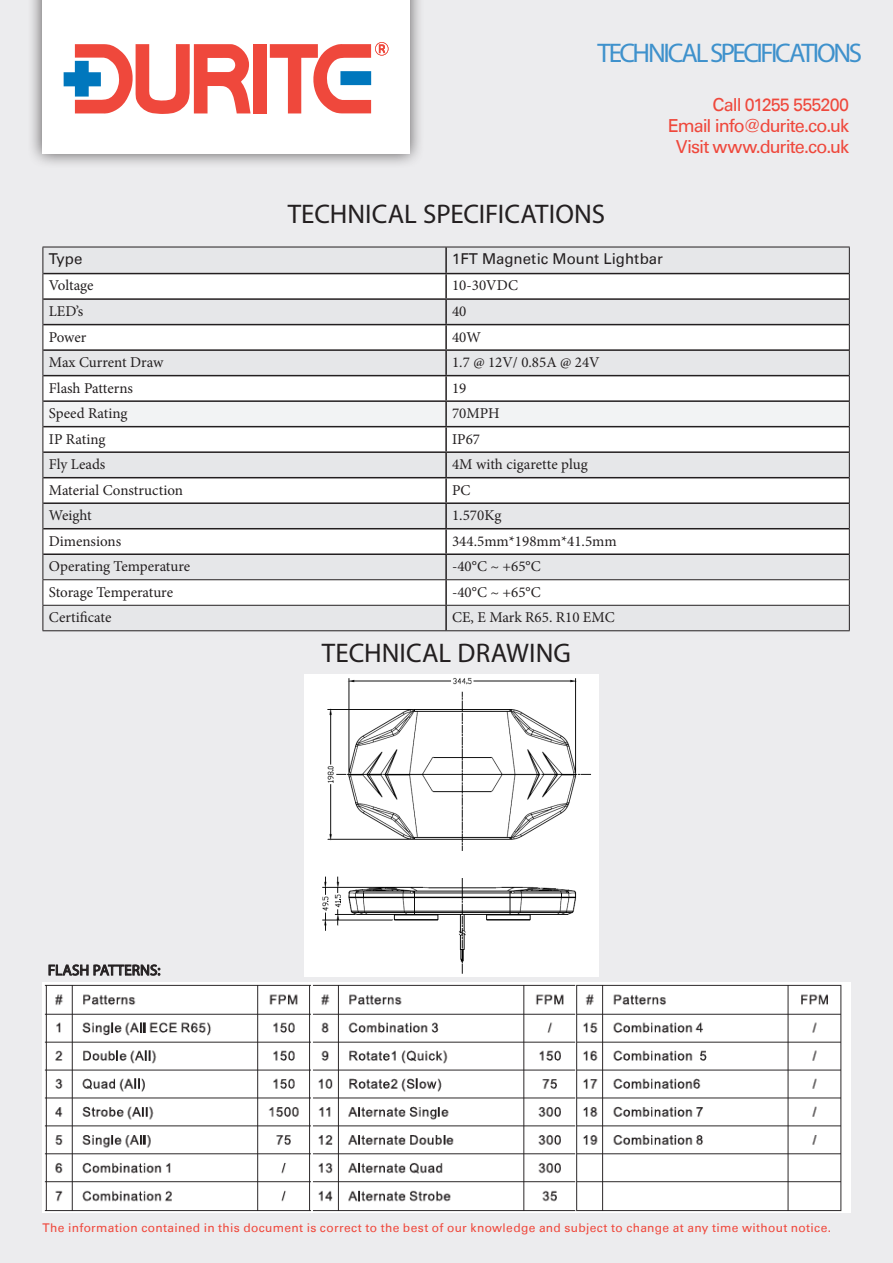
<style>
.page{position:relative;width:893px;height:1263px;background:#ececee}
.page>*{position:absolute;margin:0;border:0;box-sizing:border-box;transform-origin:0 0}
.t1{font:27px "Myriad Pro";color:#231f20}
.t2{font:27px "Myriad Pro";letter-spacing:-.085em;color:#3e91cc}
.t3{font:18px "Univers Com 55 Roman";letter-spacing:-.05em;color:#ef483c}
.t4{font:15px "Minion Pro";color:#231f20}
.t5{font:15px "Univers Com 55 Roman";color:#231f20}
.t6{font:15px "Myriad Pro";letter-spacing:.005em;color:#231f20}
.t7{font:12px "Univers Com 55 Roman";letter-spacing:.03em;color:#ef483c}
</style>
<div class="page">
<div style="left:27px;top:0;width:398px;height:169px;background:#231f20;opacity:.75"></div>
<div style="left:42px;top:0;width:367px;height:154px;background:#fff"></div>
<div style="left:253px;top:44px;width:13px;height:69px;background:#ef483c"></div>
<svg style="left:270px;top:42px;width:118px;height:71px"></svg>
<svg style="left:64px;top:44px;width:187px;height:70px"></svg>
<svg style="left:43px;top:247px;width:807px;height:383px"></svg>
<hr style="left:43px;top:630px;width:403px;height:1px;background:#231f20">
<hr style="left:446px;top:630px;width:404px;height:1px;background:#231f20">
<img style="left:305px;top:674px;width:293px;height:302px">
<img style="left:43px;top:982px;width:807px;height:230px">
<svg style="left:48px;top:964px;width:112px;height:12px"></svg>
<p class="t2" style="left:597px;top:36px;width:266px">TECHNICAL SPECIFICATIONS</p>
<p class="t1" style="left:288px;top:197px;width:319px">TECHNICAL SPECIFICATIONS</p>
<p class="t3" style="left:713px;top:94px;width:138px">Call 01255 555200</p>
<p class="t3" style="left:668px;top:115px;width:183px">Email info@durite.co.uk</p>
<p class="t3" style="left:676px;top:136px;width:175px">Visit www.durite.co.uk</p>
<p class="t5" style="left:49px;top:249px;width:35px">Type</p>
<p class="t5" style="left:452px;top:249px;width:212px">1FT Magnetic Mount Lightbar</p>
<p class="t4" style="left:49px;top:276px;width:46px">Voltage</p>
<p class="t4" style="left:452px;top:276px;width:67px">10-30VDC</p>
<p class="t4" style="left:49px;top:301px;width:36px">LED’s</p>
<p class="t4" style="left:452px;top:301px;width:16px">40</p>
<p class="t4" style="left:49px;top:327px;width:39px">Power</p>
<p class="t4" style="left:452px;top:327px;width:30px">40W</p>
<p class="t4" style="left:49px;top:352px;width:116px">Max Current Draw</p>
<p class="t4" style="left:452px;top:352px;width:149px">1.7 @ 12V/ 0.85A @ 24V</p>
<p class="t4" style="left:49px;top:378px;width:86px">Flash Patterns</p>
<p class="t4" style="left:452px;top:378px;width:16px">19</p>
<p class="t4" style="left:49px;top:403px;width:80px">Speed Rating</p>
<p class="t4" style="left:452px;top:403px;width:49px">70MPH</p>
<p class="t4" style="left:49px;top:429px;width:58px">IP Rating</p>
<p class="t4" style="left:452px;top:429px;width:29px">IP67</p>
<p class="t4" style="left:49px;top:454px;width:58px">Fly Leads</p>
<p class="t4" style="left:452px;top:454px;width:137px">4M with cigarette plug</p>
<p class="t4" style="left:49px;top:480px;width:136px">Material Construction</p>
<p class="t4" style="left:452px;top:480px;width:20px">PC</p>
<p class="t4" style="left:49px;top:505px;width:44px">Weight</p>
<p class="t4" style="left:452px;top:505px;width:51px">1.570Kg</p>
<p class="t4" style="left:49px;top:531px;width:74px">Dimensions</p>
<p class="t4" style="left:452px;top:531px;width:166px">344.5mm*198mm*41.5mm</p>
<p class="t4" style="left:49px;top:556px;width:143px">Operating Temperature</p>
<p class="t4" style="left:452px;top:556px;width:90px">-40°C ~ +65°C</p>
<p class="t4" style="left:49px;top:582px;width:126px">Storage Temperature</p>
<p class="t4" style="left:452px;top:582px;width:90px">-40°C ~ +65°C</p>
<p class="t4" style="left:49px;top:607px;width:64px">Certificate</p>
<p class="t4" style="left:452px;top:607px;width:164px">CE, E Mark R65. R10 EMC</p>
<p class="t6" style="left:48px;top:961px;width:114px">FLASH PATTERNS:</p>
<p class="t1" style="left:322px;top:636px;width:250px">TECHNICAL DRAWING</p>
<p class="t7" style="left:43px;top:1220px;width:790px">The information contained in this document is correct to the best of our knowledge and subject to change at any time without notice.</p>
</div>
